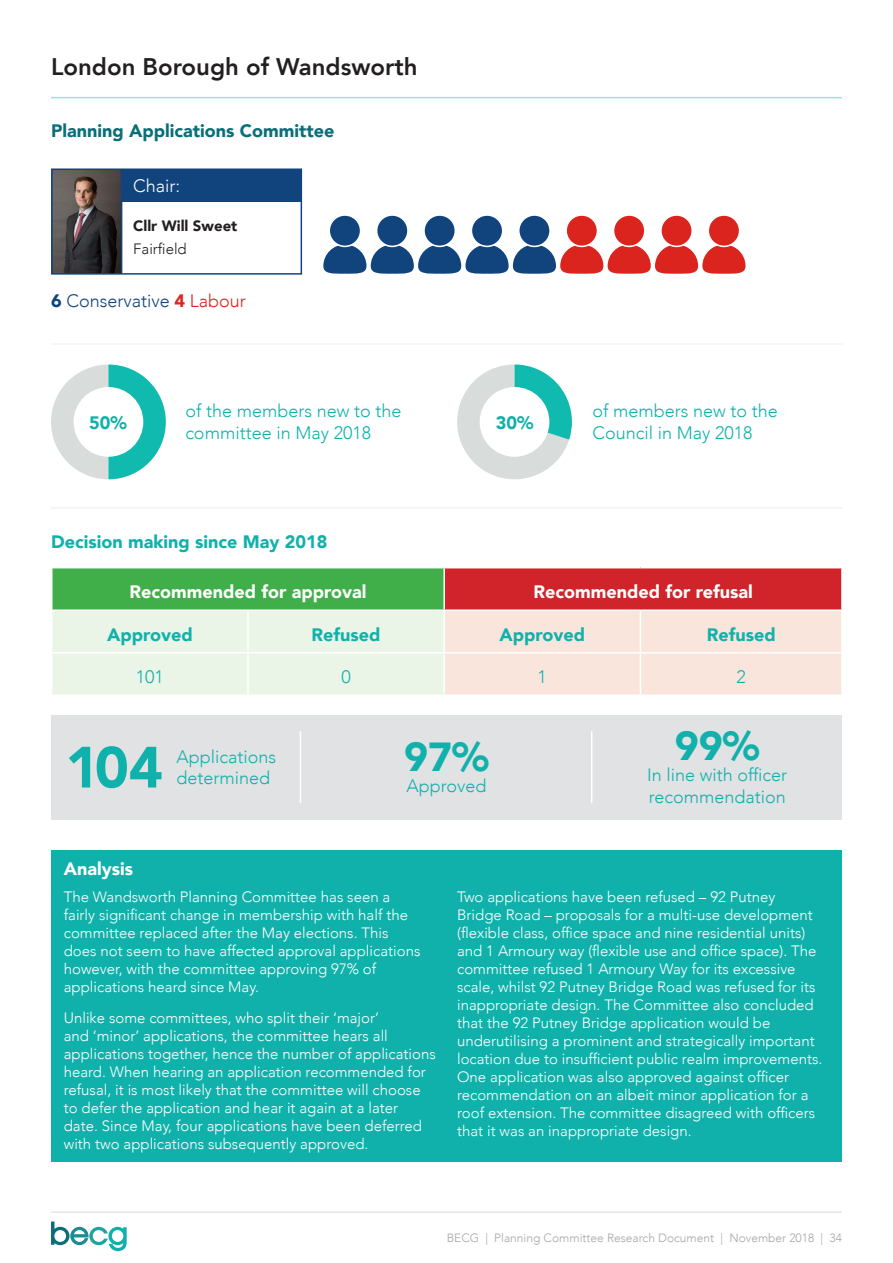
<style>
.page{position:relative;width:893px;height:1263px;background:#fff}
.page>*{position:absolute;margin:0;border:0;box-sizing:border-box;transform-origin:0 0}
.t1{font:900 57.45px "Avenir";color:#11b1ab}
.t2{font:900 40.5px "Avenir";color:#11b1ab}
.t3{font:800 24px "Avenir";color:#231f20}
.Teal_body_12pt{font:300 18px/21.6px "Avenir";color:#11b1ab}
.Table_title{font:900 18px "Avenir";color:#fff}
.Sub_Header_light_tea{font:900 18px "Avenir";color:#11b1ab}
.Table_sub_header{font:900 18px "Avenir";color:#11b1ab}
.Sub_header_Dark_Teal{font:900 18px "Avenir";color:#096f78}
.t4{font:300 18px "Avenir";color:#11437d}
.Sub_header_white{font:900 18px "Avenir";color:#fff}
.Table_Text{font:300 18px "Avenir";color:#11b1ab}
.t5{font:300 18px "Avenir";color:#fff}
.t6{font:300 15px/18px "Avenir";color:#fff}
.t7{font:900 15px "Avenir";color:#231f20}
.t8{font:300 15px "Avenir";color:#231f20}
.t9{font:300 12px "Avenir";color:#a5a6aa}
.s1{font-weight:900}
.s2{font-weight:900;color:#dc241f}
.s3{color:#dc241f}
</style>
<div class="page">
<svg style="left:51px;top:1221px;width:76px;height:30px"></svg>
<hr style="left:51px;top:97px;width:791px;height:1px;background:#11b1ab">
<hr style="left:51px;top:1211px;width:791px;height:1px;background:#a5a6aa">
<svg style="left:457px;top:364px;width:115px;height:116px"></svg>
<svg style="left:51px;top:364px;width:115px;height:115px"></svg>
<div style="left:51px;top:715px;width:791px;height:104px;background:#e1e2e4"></div>
<div style="left:52px;top:568px;width:392px;height:42px;background:#40ae49"></div>
<div style="left:444px;top:568px;width:398px;height:42px;background:#d1232a"></div>
<svg style="left:53px;top:611px;width:788px;height:83px;background:#f1ece1"></svg>
<hr style="left:51px;top:568px;width:2px;height:41px;background:#fff">
<hr style="left:443px;top:568px;width:2px;height:41px;background:#fff">
<hr style="left:841px;top:568px;width:2px;height:41px;background:#fff">
<hr style="left:51px;top:609px;width:197px;height:2px;background:#fff">
<hr style="left:248px;top:609px;width:196px;height:2px;background:#fff">
<hr style="left:247px;top:611px;width:2px;height:41px;background:#fff">
<hr style="left:444px;top:609px;width:196px;height:2px;background:#fff">
<hr style="left:443px;top:611px;width:2px;height:41px;background:#fff">
<hr style="left:640px;top:609px;width:203px;height:2px;background:#fff">
<hr style="left:640px;top:611px;width:1px;height:41px;background:#fff">
<hr style="left:51px;top:652px;width:197px;height:1px;background:#fff">
<hr style="left:248px;top:652px;width:196px;height:1px;background:#fff">
<hr style="left:247px;top:653px;width:2px;height:41px;background:#fff">
<hr style="left:444px;top:652px;width:196px;height:1px;background:#fff">
<hr style="left:443px;top:653px;width:2px;height:41px;background:#fff">
<hr style="left:640px;top:652px;width:203px;height:1px;background:#fff">
<hr style="left:640px;top:653px;width:1px;height:41px;background:#fff">
<div style="left:74px;top:387px;width:69px;height:70px;background:#fff;border-radius:50%"></div>
<hr style="left:51px;top:343px;width:792px;height:2px;background:#e1e2e4">
<hr style="left:51px;top:507px;width:792px;height:1px;background:#e1e2e4">
<hr style="left:300px;top:731px;width:1px;height:72px;background:#fff">
<hr style="left:591px;top:731px;width:1px;height:72px;background:#fff">
<div style="left:480px;top:387px;width:69px;height:70px;background:#fff;border-radius:50%"></div>
<div style="left:51px;top:850px;width:791px;height:311px;background:#11b1ab"></div>
<div style="left:377px;top:215px;width:31px;height:31px;background:#11437d;border-radius:50%"></div>
<div style="left:376px;top:214px;width:33px;height:33px;border:2px solid #fff;border-radius:50%"></div>
<div style="left:519px;top:215px;width:31px;height:31px;background:#11437d;border-radius:50%"></div>
<div style="left:518px;top:214px;width:33px;height:33px;border:2px solid #fff;border-radius:50%"></div>
<div style="left:566px;top:215px;width:31px;height:31px;background:#dc241f;border-radius:50%"></div>
<div style="left:565px;top:214px;width:33px;height:33px;border:2px solid #fff;border-radius:50%"></div>
<div style="left:613px;top:215px;width:32px;height:31px;background:#dc241f;border-radius:50%"></div>
<div style="left:613px;top:214px;width:33px;height:33px;border:2px solid #fff;border-radius:50%"></div>
<div style="left:661px;top:215px;width:31px;height:31px;background:#dc241f;border-radius:50%"></div>
<div style="left:660px;top:214px;width:33px;height:33px;border:2px solid #fff;border-radius:50%"></div>
<div style="left:708px;top:215px;width:32px;height:31px;background:#dc241f;border-radius:50%"></div>
<div style="left:707px;top:214px;width:33px;height:33px;border:2px solid #fff;border-radius:50%"></div>
<div style="left:424px;top:215px;width:31px;height:31px;background:#11437d;border-radius:50%"></div>
<div style="left:423px;top:214px;width:33px;height:33px;border:2px solid #fff;border-radius:50%"></div>
<div style="left:329px;top:215px;width:32px;height:31px;background:#11437d;border-radius:50%"></div>
<div style="left:328px;top:214px;width:33px;height:33px;border:2px solid #fff;border-radius:50%"></div>
<svg style="left:323px;top:242px;width:423px;height:32px"></svg>
<div style="left:471px;top:215px;width:32px;height:31px;background:#11437d;border-radius:50%"></div>
<div style="left:471px;top:214px;width:32px;height:33px;border:2px solid #fff;border-radius:50%"></div>
<img style="left:54px;top:171px;width:67px;height:101px">
<div style="left:51px;top:168px;width:251px;height:107px;border:2px solid #11437d"></div>
<hr style="left:121px;top:169px;width:1px;height:105px;background:#11437d">
<div style="left:121px;top:169px;width:180px;height:33px;background:#11437d"></div>
<p class="t3" style="left:51px;top:48px;width:368px">London Borough of Wandsworth</p>
<p class="Sub_header_Dark_Teal" style="left:51px;top:115px;width:285px">Planning Applications Committee</p>
<p class="t5" style="left:133px;top:176px;width:49px">Chair:</p>
<p class="t7" style="left:133px;top:213px;width:106px">Cllr Will Sweet</p>
<p class="t8" style="left:133px;top:240px;width:55px">Fairfield</p>
<p class="t4" style="left:51px;top:290px;width:196px"><span class="s1">6</span> Conservative <span class="s2">4</span> <span class="s3">Labour</span></p>
<p class="Sub_Header_light_tea" style="left:89px;top:407px;width:39px">50%</p>
<p class="Teal_body_12pt" style="left:185px;top:400px;width:218px">of the members new to the committee in May 2018</p>
<p class="Teal_body_12pt" style="left:592px;top:400px;width:187px">of members new to the<br>Council in May 2018</p>
<p class="Sub_Header_light_tea" style="left:496px;top:407px;width:39px">30%</p>
<p class="Sub_Header_light_tea" style="left:51px;top:526px;width:278px">Decision making since May 2018</p>
<p class="Table_title" style="left:130px;top:576px;width:238px">Recommended for approval</p>
<p class="Table_title" style="left:533px;top:576px;width:221px">Recommended for refusal</p>
<p class="Table_sub_header" style="left:107px;top:619px;width:87px">Approved</p>
<p class="Table_sub_header" style="left:312px;top:619px;width:70px">Refused</p>
<p class="Table_sub_header" style="left:499px;top:619px;width:87px">Approved</p>
<p class="Table_sub_header" style="left:707px;top:619px;width:70px">Refused</p>
<p class="Table_Text" style="left:136px;top:666px;width:30px">101</p>
<p class="Table_Text" style="left:341px;top:666px;width:11px">0</p>
<p class="Table_Text" style="left:538px;top:666px;width:11px">1</p>
<p class="Table_Text" style="left:736px;top:666px;width:11px">2</p>
<p class="t1" style="left:65px;top:718px;width:99px">104</p>
<p class="Teal_body_12pt" style="left:177px;top:746px;width:101px">Applications determined</p>
<p class="t2" style="left:404px;top:722px;width:86px">97%</p>
<p class="Teal_body_12pt" style="left:406px;top:775px;width:82px">Approved</p>
<p class="t2" style="left:675px;top:711px;width:86px">99%</p>
<p class="Teal_body_12pt" style="left:647px;top:764px;width:142px">In line with officer recommendation</p>
<p class="Sub_header_white" style="left:64px;top:853px;width:71px">Analysis</p>
<p class="t6" style="left:64px;top:888px;width:358px">The Wandsworth Planning Committee has seen a fairly significant change in membership with half the committee replaced after the May elections. This does not seem to have affected approval applications however, with the committee approving 97% of applications heard since May.</p>
<p class="t6" style="left:64px;top:1008px;width:374px">Unlike some committees, who split their ‘major’<br>and ‘minor’ applications, the committee hears all applications together, hence the number of applications heard. When hearing an application recommended for refusal, it is most likely that the committee will choose to defer the application and hear it again at a later date. Since May, four applications have been deferred with two applications subsequently approved.</p>
<p class="t6" style="left:457px;top:888px;width:367px">Two applications have been refused – 92 Putney Bridge Road – proposals for a multi-use development (flexible class, office space and nine residential units) and 1 Armoury way (flexible use and office space). The committee refused 1 Armoury Way for its excessive scale, whilst 92 Putney Bridge Road was refused for its inappropriate design. The Committee also concluded that the 92 Putney Bridge application would be underutilising a prominent and strategically important location due to insufficient public realm improvements.<br>One application was also approved against officer recommendation on an albeit minor application for a roof extension. The committee disagreed with officers that it was an inappropriate design.</p>
<p class="t9" style="left:447px;top:1231px;width:397px">BECG | Planning Committee Research Document | November 2018 | 34</p>
</div>
